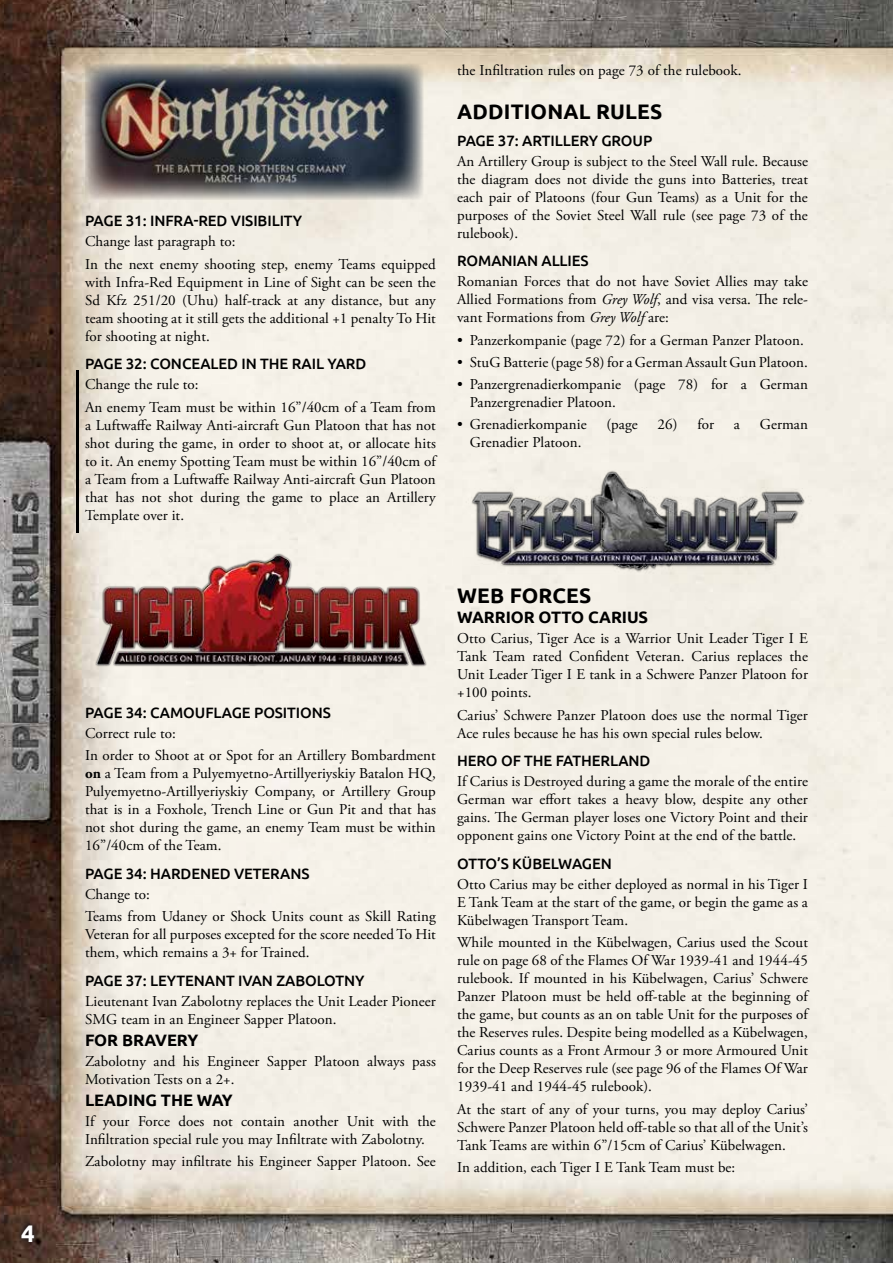
<style>
.page{position:relative;width:893px;height:1263px;background:#fff}
.page>*{position:absolute;margin:0;border:0;box-sizing:border-box;transform-origin:0 0}
.t1{font:700 24px "Ubuntu";color:#fff}
.t2{font:700 21px "Ubuntu";letter-spacing:.01em;color:#000}
.t3{font:700 16.5px "Ubuntu";letter-spacing:-.005em;color:#000}
.t4{font:15px/18px "Adobe Garamond Pro";letter-spacing:.005em;color:#000}
.t5{font:500 15px "Ubuntu";letter-spacing:-.005em;color:#000}
.s1{font-style:italic}
.s2{font-weight:700}
</style>
<div class="page">
<img style="left:0;top:0;width:893px;height:1263px">
<svg style="left:14px;top:1218px;width:28px;height:31px"></svg>
<hr style="left:77px;top:370px;width:2px;height:32px;background:#000">
<hr style="left:77px;top:392px;width:2px;height:140px;background:#000">
<img style="left:85px;top:64px;width:339px;height:136px">
<img style="left:85px;top:533px;width:351px;height:158px">
<img style="left:457px;top:461px;width:361px;height:117px">
<h1 class="t1" style="left:21px;top:1218px;width:15px">4</h1>
<p class="t5" style="left:85px;top:211px;width:219px">PAGE 31: INFRA-RED VISIBILITY</p>
<p class="t4" style="left:85px;top:231px;width:352px;line-height:22.2px">Change last paragraph to:<br>In the next enemy shooting step, enemy Teams equipped</p>
<p class="t4" style="left:85px;top:273px;width:352px;text-align:justify">with Infra-Red Equipment in Line of Sight can be seen the Sd Kfz 251/20 (Uhu) half-track at any distance, but any team shooting at it still gets the additional +1 penalty To Hit for shooting at night.</p>
<p class="t5" style="left:85px;top:354px;width:283px">PAGE 32: CONCEALED IN THE RAIL YARD</p>
<p class="t4" style="left:85px;top:374px;width:352px;line-height:22.2px">Change the rule to:<br>An enemy Team must be within 16”/40cm of a Team from</p>
<p class="t4" style="left:85px;top:416px;width:352px;text-align:justify">a Luftwaffe Railway Anti-aircraft Gun Platoon that has not shot during the game, in order to shoot at, or allocate hits to it. An enemy Spotting Team must be within 16”/40cm of a Team from a Luftwaffe Railway Anti-aircraft Gun Platoon that has not shot during the game to place an Artillery Template over it.</p>
<p class="t4" style="left:457px;top:61px;width:286px">the Infiltration rules on page 73 of the rulebook.</p>
<h2 class="t2" style="left:457px;top:99px;width:207px">ADDITIONAL RULES</h2>
<p class="t5" style="left:457px;top:131px;width:197px">PAGE 37: ARTILLERY GROUP</p>
<p class="t4" style="left:457px;top:152px;width:352px;text-align:justify">An Artillery Group is subject to the Steel Wall rule. Because the diagram does not divide the guns into Batteries, treat each pair of Platoons (four Gun Teams) as a Unit for the purposes of the Soviet Steel Wall rule (see page 73 of the rulebook).</p>
<p class="t5" style="left:457px;top:251px;width:133px">ROMANIAN ALLIES</p>
<p class="t4" style="left:457px;top:273px;width:352px;text-align:justify">Romanian Forces that do not have Soviet Allies may take Allied Formations from <span class="s1">Grey Wolf</span>, and visa versa. The rele&shy;vant Formations from <span class="s1">Grey Wolf</span> are:</p>
<p class="t4" style="left:457px;top:331px;width:348px">• Panzerkompanie (page 72) for a German Panzer Platoon.</p>
<p class="t4" style="left:457px;top:354px;width:352px">• StuG Batterie (page 58) for a German Assault Gun Platoon.</p>
<p class="t4" style="left:470px;top:376px;width:340px;text-indent:-13px">• Panzergrenadierkompanie (page 78) for a German<br>Panzergrenadier Platoon.</p>
<p class="t4" style="left:457px;top:416px;width:131px">• Grenadierkompanie</p>
<p class="t4" style="left:606px;top:416px;width:33px">(page</p>
<p class="t4" style="left:658px;top:416px;width:58px">26) for</p>
<p class="t4" style="left:734px;top:416px;width:8px">a</p>
<p class="t4" style="left:760px;top:416px;width:50px">German</p>
<p class="t4" style="left:470px;top:434px;width:113px">Grenadier Platoon.</p>
<p class="t5" style="left:85px;top:703px;width:247px">PAGE 34: CAMOUFLAGE POSITIONS</p>
<p class="t4" style="left:85px;top:722px;width:352px;line-height:22.2px">Correct rule to:<br>In order to Shoot at or Spot for an Artillery Bombardment</p>
<p class="t4" style="left:85px;top:765px;width:352px;text-align:justify"><span class="s2">on</span> a Team from a Pulyemyetno-Artillyeriyskiy Batalon HQ, Pulyemyetno-Artillyeriyskiy Company, or Artillery Group that is in a Foxhole, Trench Line or Gun Pit and that has not shot during the game, an enemy Team must be within 16”/40cm of the Team.</p>
<p class="t5" style="left:85px;top:864px;width:226px">PAGE 34: HARDENED VETERANS</p>
<p class="t4" style="left:85px;top:883px;width:352px;line-height:22.2px">Change to:<br>Teams from Udaney or Shock Units count as Skill Rating</p>
<p class="t4" style="left:85px;top:926px;width:352px">Veteran for all purposes excepted for the score needed To Hit them, which remains a 3+ for Trained.</p>
<p class="t5" style="left:85px;top:971px;width:281px">PAGE 37: LEYTENANT IVAN ZABOLOTNY</p>
<p class="t4" style="left:85px;top:993px;width:352px">Lieutenant Ivan Zabolotny replaces the Unit Leader Pioneer<br>SMG team in an Engineer Sapper Platoon.</p>
<p class="t3" style="left:85px;top:1030px;width:115px">FOR BRAVERY</p>
<p class="t4" style="left:85px;top:1053px;width:352px">Zabolotny and his Engineer Sapper Platoon always pass<br>Motivation Tests on a 2+.</p>
<p class="t3" style="left:85px;top:1090px;width:149px">LEADING THE WAY</p>
<p class="t4" style="left:85px;top:1113px;width:352px">If your Force does not contain another Unit with the<br>Infiltration special rule you may Infiltrate with Zabolotny.</p>
<p class="t4" style="left:85px;top:1153px;width:352px">Zabolotny may infiltrate his Engineer Sapper Platoon. See</p>
<h2 class="t2" style="left:457px;top:583px;width:136px">WEB FORCES</h2>
<p class="t3" style="left:457px;top:607px;width:193px">WARRIOR OTTO CARIUS</p>
<p class="t4" style="left:457px;top:630px;width:352px;text-align:justify">Otto Carius, Tiger Ace is a Warrior Unit Leader Tiger I E Tank Team rated Confident Veteran. Carius replaces the Unit Leader Tiger I E tank in a Schwere Panzer Platoon for +100 points.</p>
<p class="t4" style="left:457px;top:706px;width:352px">Carius’ Schwere Panzer Platoon does use the normal Tiger<br>Ace rules because he has his own special rules below.</p>
<p class="t5" style="left:457px;top:751px;width:195px">HERO OF THE FATHERLAND</p>
<p class="t4" style="left:457px;top:773px;width:352px;text-align:justify">If Carius is Destroyed during a game the morale of the entire German war effort takes a heavy blow, despite any other gains. The German player loses one Victory Point and their opponent gains one Victory Point at the end of the battle.</p>
<p class="t5" style="left:457px;top:854px;width:156px">OTTO’S KÜBELWAGEN</p>
<p class="t4" style="left:457px;top:876px;width:352px;text-align:justify">Otto Carius may be either deployed as normal in his Tiger I E Tank Team at the start of the game, or begin the game as a Kübelwagen Transport Team.</p>
<p class="t4" style="left:457px;top:934px;width:352px;text-align:justify">While mounted in the Kübelwagen, Carius used the Scout rule on page 68 of the Flames Of War 1939-41 and 1944-45 rulebook. If mounted in his Kübelwagen, Carius’ Schwere Panzer Platoon must be held off-table at the beginning of the game, but counts as an on table Unit for the purposes of the Reserves rules. Despite being modelled as a Kübelwagen, Carius counts as a Front Armour 3 or more Armoured Unit for the Deep Reserves rule (see page 96 of the Flames Of War 1939-41 and 1944-45 rulebook).</p>
<p class="t4" style="left:457px;top:1100px;width:352px;text-align:justify">At the start of any of your turns, you may deploy Carius’ Schwere Panzer Platoon held off-table so that all of the Unit’s Tank Teams are within 6”/15cm of Carius’ Kübelwagen.</p>
<p class="t4" style="left:457px;top:1159px;width:280px">In addition, each Tiger I E Tank Team must be:</p>
</div>
